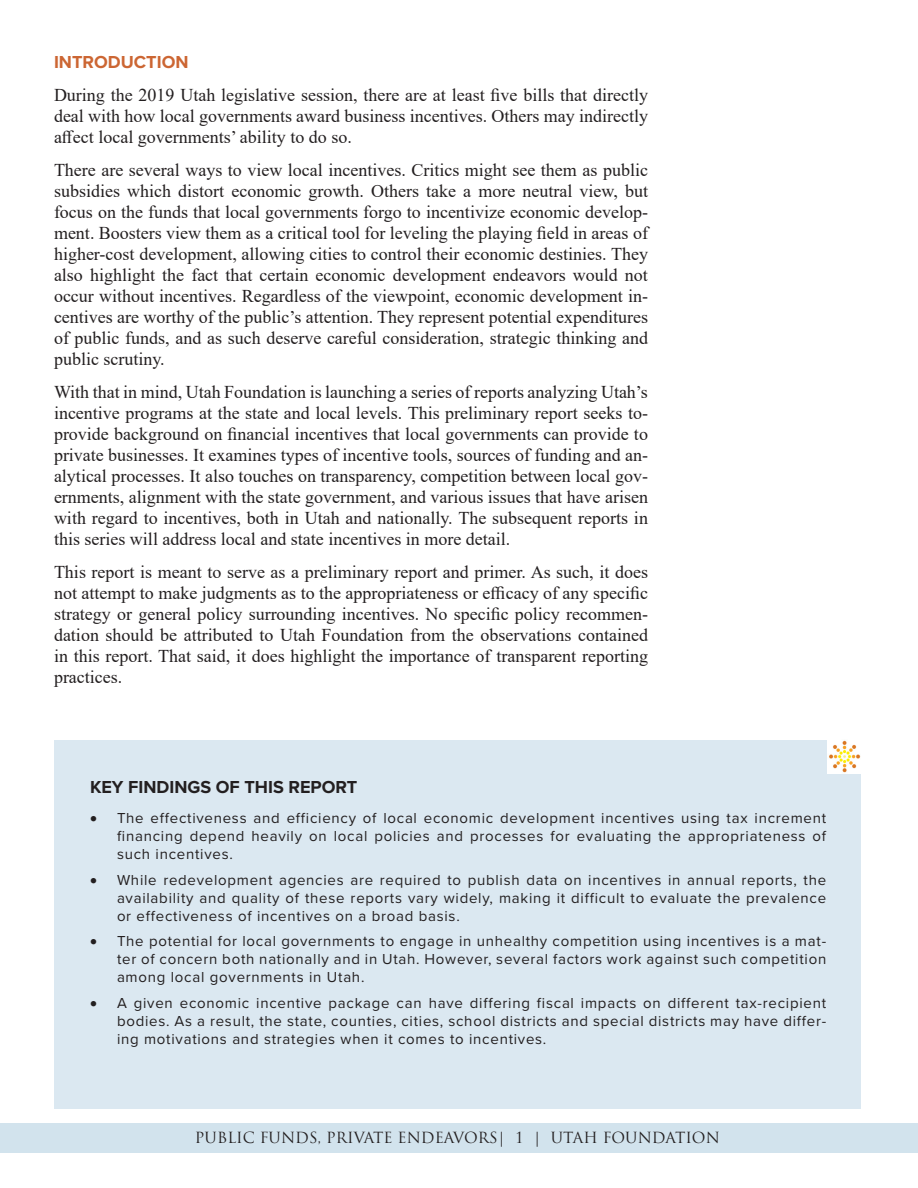
<style>
.page{position:relative;width:918px;height:1188px;background:#fff}
.page>*{position:absolute;margin:0;border:0;box-sizing:border-box;transform-origin:0 0}
.t1{font:18px/21px "Times New Roman";color:#231f20;text-align:justify}
.Heading_1{font:700 18px "Proxima Nova";color:#231f20}
.Heading_1-2{font:700 18px "Proxima Nova";color:#c63}
.t2{font:15px/18px "Proxima Nova";letter-spacing:.05em;color:#231f20;text-align:justify}
.t3{font:15px "Trajan Pro";color:#231f20}
</style>
<div class="page">
<div style="left:0;top:1123px;width:918px;height:30px;background:#d2e3ed"></div>
<div style="left:54px;top:740px;width:806px;height:369px;background:#dbe8f1"></div>
<img style="left:827px;top:740px;width:33px;height:33px">
<p class="Heading_1-2" style="left:54px;top:49px;width:136px">INTRODUCTION</p>
<p class="t1" style="left:54px;top:84px;width:596px">During the 2019 Utah legislative session, there are at least five bills that directly deal with how local governments award business incentives. Others may indirectly affect local governments’ ability to do so.</p>
<p class="t1" style="left:54px;top:159px;width:596px">There are several ways to view local incentives. Critics might see them as public subsidies which distort economic growth. Others take a more neutral view, but focus on the funds that local governments forgo to incentivize economic develop&shy;ment. Boosters view them as a critical tool for leveling the playing field in areas of higher-cost development, allowing cities to control their economic destinies. They also highlight the fact that certain economic development endeavors would not occur without incentives. Regardless of the viewpoint, economic development in&shy;centives are worthy of the public’s attention. They represent potential expenditures of public funds, and as such deserve careful consideration, strategic thinking and public scrutiny.</p>
<p class="t1" style="left:54px;top:381px;width:596px">With that in mind, Utah Foundation is launching a series of reports analyzing Utah’s incentive programs at the state and local levels. This preliminary report seeks to&shy;provide background on financial incentives that local governments can provide to private businesses. It examines types of incentive tools, sources of funding and an&shy;alytical processes. It also touches on transparency, competition between local gov&shy;ernments, alignment with the state government, and various issues that have arisen with regard to incentives, both in Utah and nationally. The subsequent reports in this series will address local and state incentives in more detail.</p>
<p class="t1" style="left:54px;top:561px;width:596px">This report is meant to serve as a preliminary report and primer. As such, it does not attempt to make judgments as to the appropriateness or efficacy of any specific strategy or general policy surrounding incentives. No specific policy recommen&shy;dation should be attributed to Utah Foundation from the observations contained in this report. That said, it does highlight the importance of transparent reporting practices.</p>
<p class="Heading_1" style="left:90px;top:774px;width:269px">KEY FINDINGS OF THIS REPORT</p>
<p class="t2" style="left:117px;top:808px;width:711px;text-indent:-27px">• The effectiveness and efficiency of local economic development incentives using tax increment financing depend heavily on local policies and processes for evaluating the appropriateness of such incentives.</p>
<p class="t2" style="left:117px;top:870px;width:711px;text-indent:-27px">• While redevelopment agencies are required to publish data on incentives in annual reports, the availability and quality of these reports vary widely, making it difficult to evaluate the prevalence or effectiveness of incentives on a broad basis.</p>
<p class="t2" style="left:117px;top:931px;width:711px;text-indent:-27px">• The potential for local governments to engage in unhealthy competition using incentives is a mat&shy;ter of concern both nationally and in Utah. However, several factors work against such competition among local governments in Utah.</p>
<p class="t2" style="left:117px;top:993px;width:711px;text-indent:-27px">• A given economic incentive package can have differing fiscal impacts on different tax-recipient bodies. As a result, the state, counties, cities, school districts and special districts may have differ&shy;ing motivations and strategies when it comes to incentives.</p>
<p class="t3" style="left:195px;top:1128px;width:526px">PUBLIC FUNDS, PRIVATE ENDEAVORS| 1 | UTAH FOUNDATION</p>
</div>
